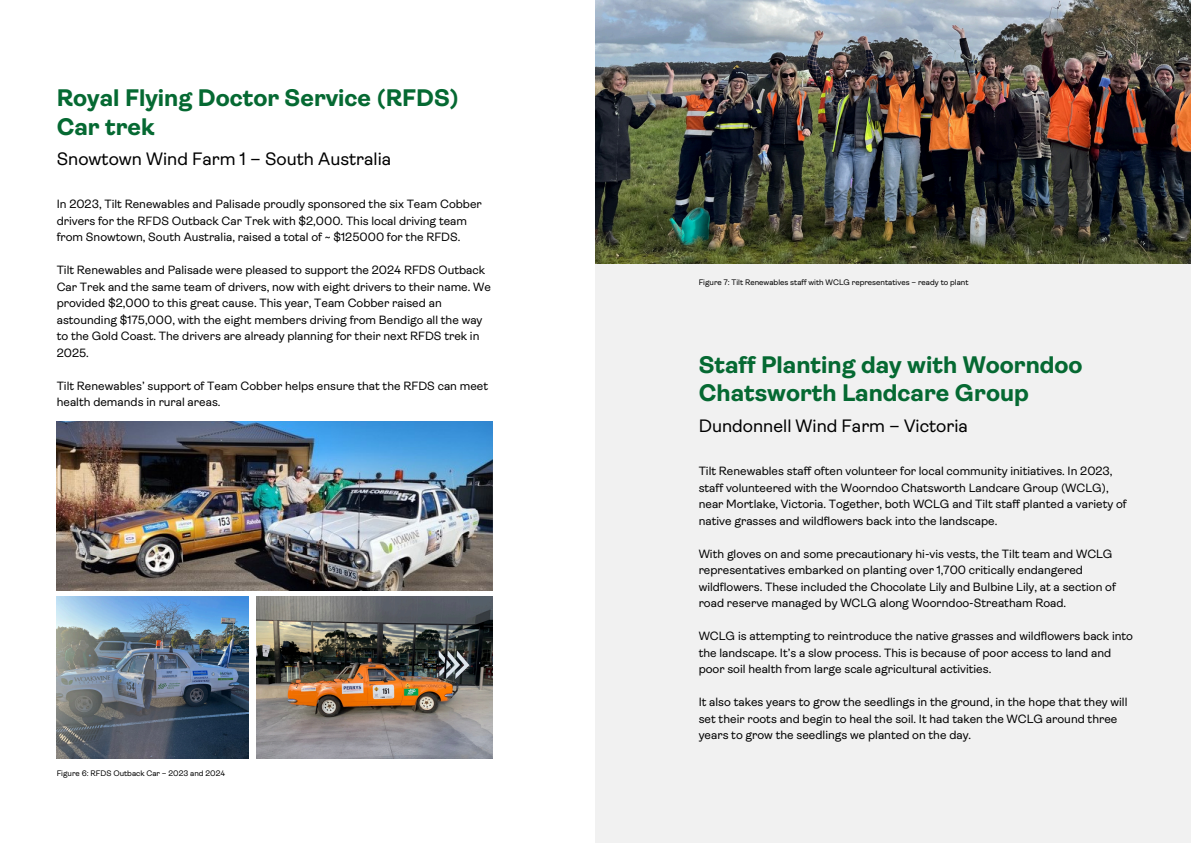
<style>
.page{position:relative;width:1191px;height:843px;background:#fff}
.page>*{position:absolute;margin:0;border:0;box-sizing:border-box;transform-origin:0 0}
.t1{font:700 24px/28.5px "Ambit";color:#056932}
.t2{font:18px "Ambit";color:#000}
.t3{font:12px/16.5px "Ambit";color:#000}
.t4{font:8px "Ambit";color:#000}
</style>
<div class="page">
<img style="left:57px;top:596px;width:192px;height:161px">
<img style="left:57px;top:421px;width:435px;height:169px">
<img style="left:256px;top:596px;width:236px;height:161px">
<div style="left:595px;top:0;width:595px;height:842px;background:#f1f1f1"></div>
<img style="left:595px;top:0;width:595px;height:263px">
<h3 class="t1" style="left:57px;top:84px;width:403px">Royal Flying Doctor Service (RFDS)<br>Car trek</h3>
<p class="t2" style="left:57px;top:148px;width:336px">Snowtown Wind Farm 1 – South Australia</p>
<p class="t3" style="left:57px;top:196px;width:426px">In 2023, Tilt Renewables and Palisade proudly sponsored the six Team Cobber drivers for the RFDS Outback Car Trek with $2,000. This local driving team from Snowtown, South Australia, raised a total of ~ $125000 for the RFDS.</p>
<p class="t3" style="left:57px;top:262px;width:436px">Tilt Renewables and Palisade were pleased to support the 2024 RFDS Outback Car Trek and the same team of drivers, now with eight drivers to their name. We provided $2,000 to this great cause. This year, Team Cobber raised an astounding $175,000, with the eight members driving from Bendigo all the way to the Gold Coast. The drivers are already planning for their next RFDS trek in 2025.</p>
<p class="t3" style="left:57px;top:377px;width:433px">Tilt Renewables’ support of Team Cobber helps ensure that the RFDS can meet health demands in rural areas.</p>
<h3 class="t4" style="left:57px;top:768px;width:170px">Figure 6: RFDS Outback Car – 2023 and 2024</h3>
<h3 class="t4" style="left:698px;top:277px;width:271px">Figure 7: Tilt Renewables staff with WCLG representatives – ready to plant</h3>
<p class="t1" style="left:698px;top:350px;width:385px">Staff Planting day with Woorndoo<br>Chatsworth Landcare Group</p>
<p class="t2" style="left:698px;top:415px;width:271px">Dundonnell Wind Farm – Victoria</p>
<h1 class="t3" style="left:698px;top:462px;width:429px">Tilt Renewables staff often volunteer for local community initiatives. In 2023, staff volunteered with the Woorndoo Chatsworth Landcare Group (WCLG), near Mortlake, Victoria. Together, both WCLG and Tilt staff planted a variety of native grasses and wildflowers back into the landscape.</h1>
<h2 class="t3" style="left:698px;top:545px;width:418px">With gloves on and some precautionary hi-vis vests, the Tilt team and WCLG representatives embarked on planting over 1,700 critically endangered wildflowers. These included the Chocolate Lily and Bulbine Lily, at a section of road reserve managed by WCLG along Woorndoo-Streatham Road.</h2>
<h3 class="t3" style="left:698px;top:627px;width:436px">WCLG is attempting to reintroduce the native grasses and wildflowers back into the landscape. It’s a slow process. This is because of poor access to land and poor soil health from large scale agricultural activities.</h3>
<h3 class="t3" style="left:698px;top:693px;width:430px">It also takes years to grow the seedlings in the ground, in the hope that they will set their roots and begin to heal the soil. It had taken the WCLG around three years to grow the seedlings we planted on the day.</h3>
</div>
